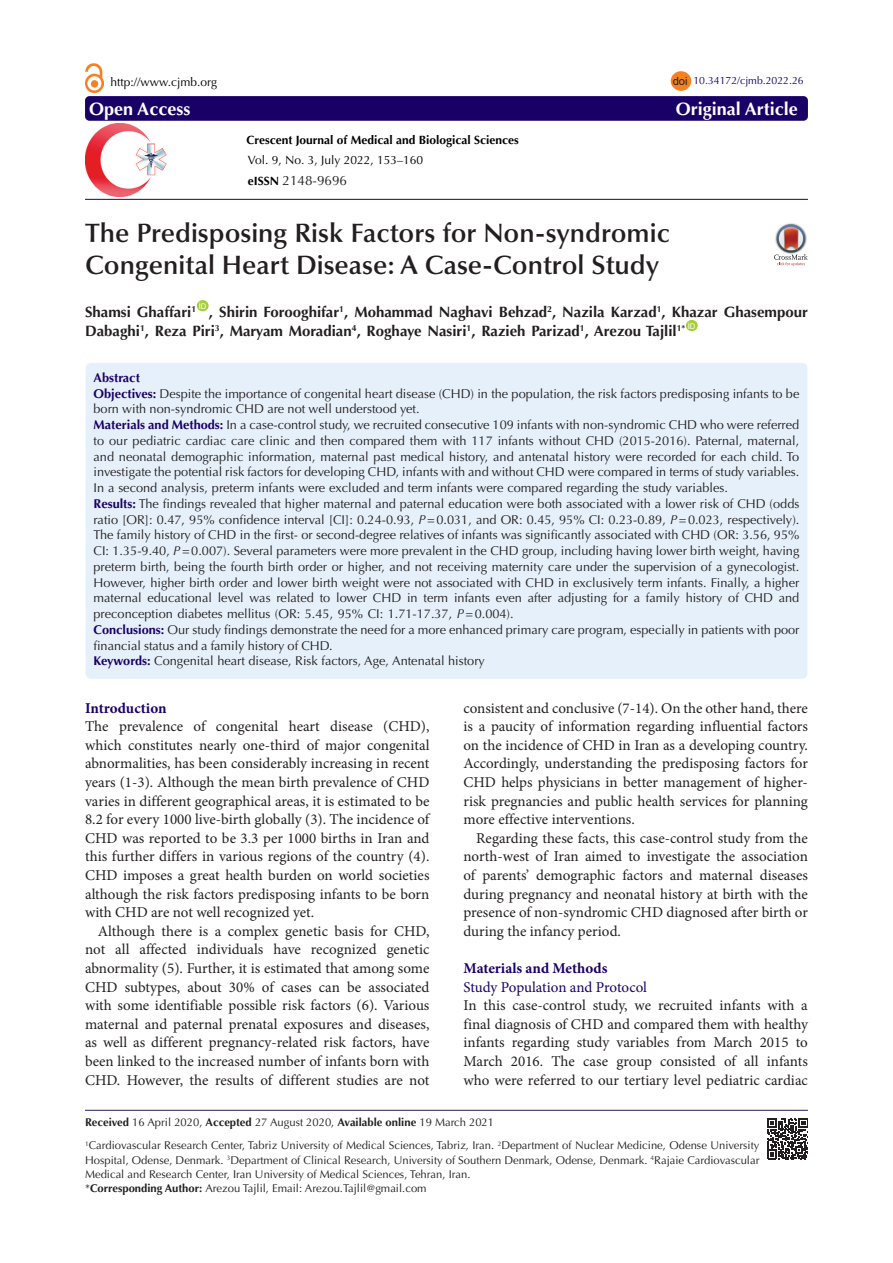
<style>
.page{position:relative;width:893px;height:1263px;background:#fff}
.page>*{position:absolute;margin:0;border:0;box-sizing:border-box;transform-origin:0 0}
.Pa3{font:600 26.7px/31.5px "Optima LT Std";color:#231f20}
.t1{font:700 18px "Optima LT Std";color:#fff}
.t2{font:15px/18.6px "Minion Pro";color:#231f20;text-align:justify}
.t3{font:700 15px/18.8px "Optima LT Std";color:#231f20}
.t4{font:700 15px "Minion Pro";color:#190066}
.t5{font:15px "Minion Pro";letter-spacing:-.01em;color:#190066}
.t6{font:13.5px "Optima LT Std";color:#231f20}
.t7{font:12.75px/15.8px "Optima LT Std";color:#231f20}
.t8{font:700 12.75px "Optima LT Std";color:#190066}
.t9{font:12px "Optima LT Std";color:#000}
.t10{font:700 12px "Optima LT Std";color:#000}
.t11{font:11.25px/14.2px "Optima LT Std";color:#231f20;text-align:justify}
.t12{font:11.25px "Arial";color:#231f20}
.t13{font:10.5px "Optima LT Std";color:#190066}
.t14{font:7.8px "Arial";color:#fff}
.s1{font-weight:700;font-size:12px;color:#000}
.s2{font-weight:700;color:#190066}
.s3{font-style:italic}
.s4{font-weight:700}
</style>
<div class="page">
<div style="left:85px;top:362px;width:723px;height:317px;background:#e6f0fa;border-radius:6px"></div>
<div style="left:197px;top:300px;width:12px;height:11px;background:#a6ce39;border-radius:50%"></div>
<div style="left:686px;top:320px;width:12px;height:11px;background:#a6ce39;border-radius:50%"></div>
<div style="left:85px;top:96px;width:723px;height:25px;background:#190066;border-radius:4px"></div>
<hr style="left:85px;top:199px;width:723px;height:1px;background:#190066">
<hr style="left:85px;top:1110px;width:723px;height:1px;background:#261d5c">
<img style="left:85px;top:63px;width:19px;height:30px">
<img style="left:85px;top:124px;width:82px;height:72px">
<svg style="left:767px;top:1118px;width:41px;height:41px"></svg>
<svg style="left:774px;top:224px;width:34px;height:42px"></svg>
<div style="left:671px;top:71px;width:20px;height:20px;background:#f58220;border-radius:50%"></div>
<p class="t9" style="left:111px;top:75px;width:108px">http://www.cjmb.org</p>
<p class="t12" style="left:673px;top:73px;width:17px">doi</p>
<p class="t13" style="left:693px;top:74px;width:112px">10.34172/cjmb.2022.26</p>
<p class="t1" style="left:89px;top:98px;width:103px">Open Access</p>
<p class="t1" style="left:676px;top:98px;width:124px">Original Article</p>
<p class="t10" style="left:247px;top:132px;width:274px">Crescent Journal of Medical and Biological Sciences</p>
<p class="t9" style="left:248px;top:153px;width:177px">Vol. 9, No. 3, July 2022, 153–160</p>
<p class="t6" style="left:248px;top:172px;width:101px"><span class="s1">eISSN</span> 2148-9696</p>
<p class="Pa3" style="left:85px;top:218px;width:586px">The Predisposing Risk Factors for Non-syndromic<br>Congenital Heart Disease: A Case-Control Study</p>
<p class="t3" style="left:85px;top:303px;width:113px">Shamsi Ghaffari<sup>1</sup></p>
<p class="t14" style="left:199px;top:301px;width:9px">ID</p>
<p class="t3" style="left:85px;top:303px;width:724px;text-indent:124px">, Shirin Forooghifar<sup>1</sup>, Mohammad Naghavi Behzad<sup>2</sup>, Nazila Karzad<sup>1</sup>, Khazar Ghasempour<br>Dabaghi<sup>1</sup>, Reza Piri<sup>3</sup>, Maryam Moradian<sup>4</sup>, Roghaye Nasiri<sup>1</sup>, Razieh Parizad<sup>1</sup>, Arezou Tajlil<sup>1*</sup></p>
<p class="t14" style="left:688px;top:321px;width:9px">ID</p>
<p class="t8" style="left:94px;top:370px;width:48px">Abstract</p>
<p class="t7" style="left:94px;top:385px;width:707px"><span class="s2">Objectives:</span> Despite the importance of congenital heart disease (CHD) in the population, the risk factors predisposing infants to be born with non-syndromic CHD are not well understood yet.</p>
<p class="t7" style="left:94px;top:417px;width:707px;text-align:justify"><span class="s2">Materials and Methods:</span> In a case-control study, we recruited consecutive 109 infants with non-syndromic CHD who were referred to our pediatric cardiac care clinic and then compared them with 117 infants without CHD (2015-2016). Paternal, maternal, and neonatal demographic information, maternal past medical history, and antenatal history were recorded for each child. To investigate the potential risk factors for developing CHD, infants with and without CHD were compared in terms of study variables.<br>In a second analysis, preterm infants were excluded and term infants were compared regarding the study variables.</p>
<p class="t7" style="left:94px;top:496px;width:707px;text-align:justify"><span class="s2">Results:</span> The findings revealed that higher maternal and paternal education were both associated with a lower risk of CHD (odds ratio [OR]: 0.47, 95% confidence interval [CI]: 0.24-0.93, <span class="s3">P</span>=0.031, and OR: 0.45, 95% CI: 0.23-0.89, <span class="s3">P</span>=0.023, respectively).<br>The family history of CHD in the first- or second-degree relatives of infants was significantly associated with CHD (OR: 3.56, 95% CI: 1.35-9.40, <span class="s3">P</span>=0.007). Several parameters were more prevalent in the CHD group, including having lower birth weight, having preterm birth, being the fourth birth order or higher, and not receiving maternity care under the supervision of a gynecologist.<br>However, higher birth order and lower birth weight were not associated with CHD in exclusively term infants. Finally, a higher maternal educational level was related to lower CHD in term infants even after adjusting for a family history of CHD and preconception diabetes mellitus (OR: 5.45, 95% CI: 1.71-17.37, <span class="s3">P</span>=0.004).</p>
<p class="t7" style="left:94px;top:622px;width:707px"><span class="s2">Conclusions:</span> Our study findings demonstrate the need for a more enhanced primary care program, especially in patients with poor financial status and a family history of CHD.</p>
<p class="t7" style="left:94px;top:653px;width:393px"><span class="s2">Keywords:</span> Congenital heart disease, Risk factors, Age, Antenatal history</p>
<p class="t4" style="left:85px;top:697px;width:83px">Introduction</p>
<p class="t2" style="left:85px;top:717px;width:346px">The prevalence of congenital heart disease (CHD), which constitutes nearly one-third of major congenital abnormalities, has been considerably increasing in recent years (1-3). Although the mean birth prevalence of CHD varies in different geographical areas, it is estimated to be 8.2 for every 1000 live-birth globally (3). The incidence of CHD was reported to be 3.3 per 1000 births in Iran and this further differs in various regions of the country (4).<br>CHD imposes a great health burden on world societies although the risk factors predisposing infants to be born with CHD are not well recognized yet.</p>
<p class="t2" style="left:85px;top:922px;width:346px;text-indent:13px">Although there is a complex genetic basis for CHD, not all affected individuals have recognized genetic abnormality (5). Further, it is estimated that among some CHD subtypes, about 30% of cases can be associated with some identifiable possible risk factors (6). Various maternal and paternal prenatal exposures and diseases, as well as different pregnancy-related risk factors, have been linked to the increased number of infants born with CHD. However, the results of different studies are not</p>
<p class="t2" style="left:463px;top:698px;width:346px">consistent and conclusive (7-14). On the other hand, there is a paucity of information regarding influential factors on the incidence of CHD in Iran as a developing country.<br>Accordingly, understanding the predisposing factors for CHD helps physicians in better management of higher&shy;risk pregnancies and public health services for planning more effective interventions.</p>
<p class="t2" style="left:463px;top:829px;width:346px;text-indent:13px">Regarding these facts, this case-control study from the north-west of Iran aimed to investigate the association of parents’ demographic factors and maternal diseases during pregnancy and neonatal history at birth with the presence of non-syndromic CHD diagnosed after birth or during the infancy period.</p>
<p class="t4" style="left:463px;top:958px;width:145px">Materials and Methods</p>
<p class="t5" style="left:463px;top:977px;width:185px">Study Population and Protocol</p>
<p class="t2" style="left:463px;top:996px;width:346px">In this case-control study, we recruited infants with a final diagnosis of CHD and compared them with healthy infants regarding study variables from March 2015 to March 2016. The case group consisted of all infants who were referred to our tertiary level pediatric cardiac</p>
<p class="t11" style="left:85px;top:1115px;width:411px"><span class="s4">Received</span> 16 April 2020, <span class="s4">Accepted</span> 27 August 2020, <span class="s4">Available online</span> 19 March 2021</p>
<p class="t11" style="left:85px;top:1139px;width:676px"><sup>1</sup>Cardiovascular Research Center, Tabriz University of Medical Sciences, Tabriz, Iran. <sup>2</sup>Department of Nuclear Medicine, Odense University Hospital, Odense, Denmark. <sup>3</sup>Department of Clinical Research, University of Southern Denmark, Odense, Denmark. <sup>4</sup>Rajaie Cardiovascular Medical and Research Center, Iran University of Medical Sciences, Tehran, Iran.</p>
<p class="t11" style="left:85px;top:1181px;width:343px">*<span class="s4">Corresponding Author:</span> Arezou Tajlil, Email: Arezou.Tajlil@gmail.com</p>
</div>
